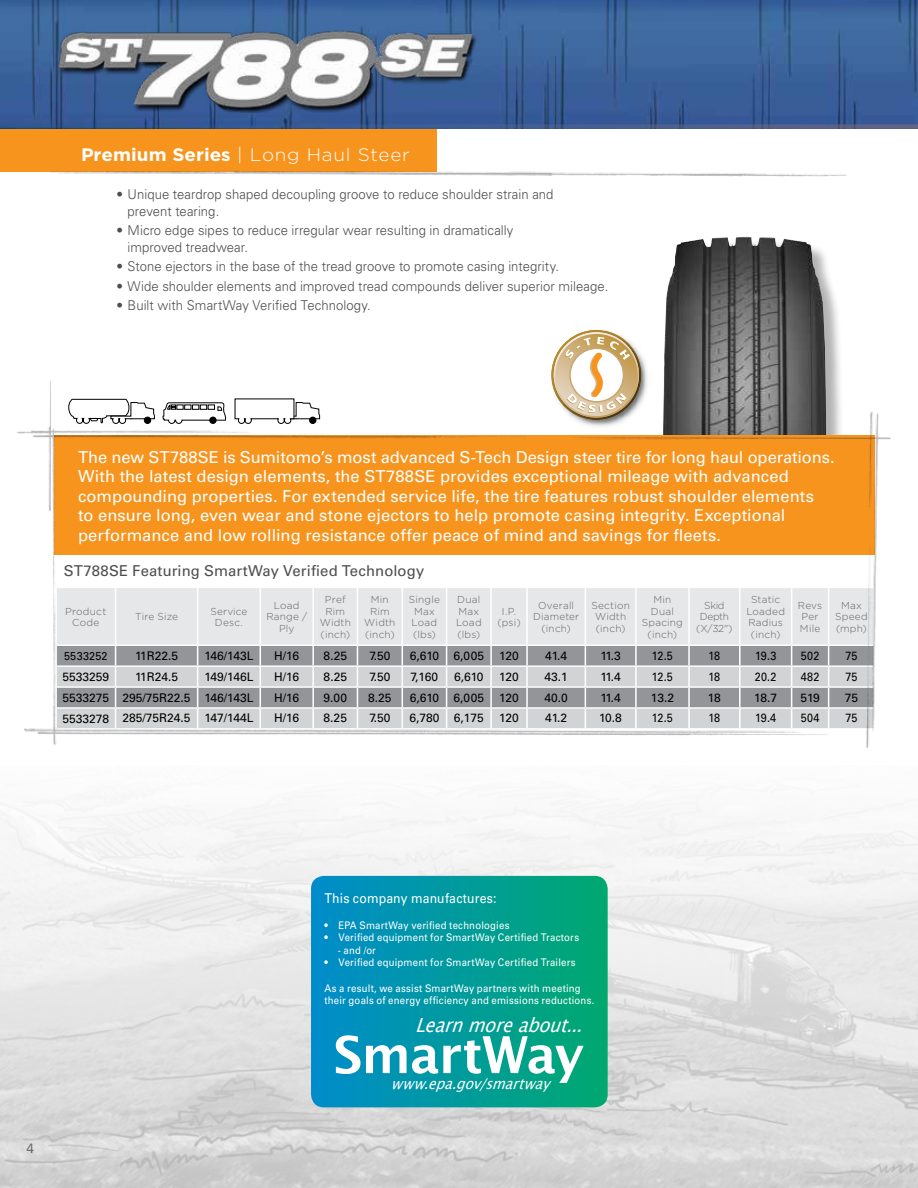
<style>
.page{position:relative;width:918px;height:1188px;background:#fff}
.page>*{position:absolute;margin:0;border:0;box-sizing:border-box;transform-origin:0 0}
.t1{font:700 51px "Lucida Grande";letter-spacing:-.02em;color:#fff}
.t2{font:italic 19.5px "Lucida Grande";color:#fff;scale:.91 1}
.t3{font:300 18px "Gotham";letter-spacing:.04em;color:#fff;scale:1.05 1}
.t4{font:16.5px/19.5px "Univers LT Std";color:#fff}
.t5{font:15px "Univers LT Std";letter-spacing:.01em;color:#4d4d4f}
.t6{font:italic 15px "Lucida Grande";color:#fff;scale:.91 1}
.t7{font:300 13.5px/16.5px "Univers LT Std";letter-spacing:.005em;color:#4d4d4f}
.t8{font:13.5px "Univers LT Std";letter-spacing:.01em;color:#fff;scale:.91 1}
.t9{font:13.5px "Univers LT Std";color:#4d4d4f}
.t10{font:12px "Univers LT Std";color:#000}
.t11{font:12px "Univers LT Std";color:#000;scale:.9 1}
.t12{font:11.4px "Univers LT Std";letter-spacing:.025em;color:#000;scale:.95 1}
.t13{font:10.5px/12.6px "Univers LT Std";letter-spacing:.02em;color:#fff;scale:.91 1}
.t14{font:300 10.05px/11.6px "Gotham";letter-spacing:.02em;color:#636466;text-align:center}
.t15{font:300 10.05px/11.6px "Gotham";letter-spacing:-.03em;color:#636466;text-align:center}
.s1{font-weight:700}
</style>
<div class="page">
<div style="left:665px;top:239px;width:180px;height:221px;background:#000;opacity:.3"></div>
<img style="left:664px;top:237px;width:162px;height:122px">
<img style="left:0;top:0;width:918px;height:124px">
<svg style="left:0;top:124px;width:918px;height:5px;background:#3e598d"></svg>
<div style="left:0;top:129px;width:436px;height:42px;background:#f7941e"></div>
<svg style="left:0;top:808px;width:918px;height:380px"></svg>
<img style="left:43px;top:26px;width:521px;height:86px">
<svg style="left:311px;top:876px;width:297px;height:231px;background:#009a9c"></svg>
<img style="left:16px;top:359px;width:875px;height:389px">
<img style="left:0;top:157px;width:847px;height:20px">
<img style="left:550px;top:329px;width:100px;height:100px">
<svg style="left:551px;top:330px;width:90px;height:90px"></svg>
<p class="t3" style="left:81px;top:143px;width:315px"><span class="s1">Premium Series</span> | Long Haul Steer</p>
<p class="t7" style="left:128px;top:186px;width:427px;text-indent:-11px">• Unique teardrop shaped decoupling groove to reduce shoulder strain and prevent tearing.</p>
<p class="t7" style="left:128px;top:222px;width:387px;text-indent:-11px">• Micro edge sipes to reduce irregular wear resulting in dramatically improved treadwear.</p>
<p class="t7" style="left:116px;top:258px;width:444px">• Stone ejectors in the base of the tread groove to promote casing integrity.</p>
<p class="t7" style="left:116px;top:278px;width:494px">• Wide shoulder elements and improved tread compounds deliver superior mileage.</p>
<p class="t7" style="left:116px;top:297px;width:256px">• Built with SmartWay Verified Technology.</p>
<p class="t4" style="left:78px;top:447px;width:756px">The new ST788SE is Sumitomo’s most advanced S-Tech Design steer tire for long haul operations.<br>With the latest design elements, the ST788SE provides exceptional mileage with advanced compounding properties. For extended service life, the tire features robust shoulder elements to ensure long, even wear and stone ejectors to help promote casing integrity. Exceptional performance and low rolling resistance offer peace of mind and savings for fleets.</p>
<p class="t5" style="left:64px;top:562px;width:362px">ST788SE Featuring SmartWay Verified Technology</p>
<p class="t14" style="left:65px;top:605px;width:43px">Product<br>Code</p>
<p class="t14" style="left:135px;top:611px;width:44px">Tire Size</p>
<p class="t14" style="left:211px;top:605px;width:38px">Service<br>Desc.</p>
<p class="t14" style="left:266px;top:599px;width:42px">Load<br>Range /<br>Ply</p>
<p class="t14" style="left:320px;top:594px;width:33px">Pref<br>Rim<br>Width (inch)</p>
<p class="t14" style="left:364px;top:594px;width:33px">Min<br>Rim<br>Width (inch)</p>
<p class="t14" style="left:409px;top:594px;width:33px;text-align:left">Single<br>Max<br>Load (lbs)</p>
<p class="t14" style="left:456px;top:594px;width:27px;text-align:left">Dual<br>Max<br>Load (lbs)</p>
<p class="t14" style="left:497px;top:605px;width:25px">I.P. (psi)</p>
<p class="t14" style="left:533px;top:599px;width:48px">Overall<br>Diameter (inch)</p>
<p class="t14" style="left:591px;top:599px;width:40px">Section<br>Width (inch)</p>
<p class="t14" style="left:642px;top:594px;width:42px">Min<br>Dual<br>Spacing (inch)</p>
<p class="t15" style="left:696px;top:599px;width:38px">Skid<br>Depth (X/32")</p>
<p class="t14" style="left:746px;top:594px;width:40px">Static<br>Loaded<br>Radius (inch)</p>
<p class="t14" style="left:798px;top:599px;width:26px;text-align:left">Revs<br>Per<br>Mile</p>
<p class="t14" style="left:835px;top:599px;width:34px">Max<br>Speed (mph)</p>
<p class="t12" style="left:64px;top:649px;width:47px">5533252</p>
<p class="t10" style="left:135px;top:648px;width:45px">11R22.5</p>
<p class="t10" style="left:204px;top:648px;width:51px">146/143L</p>
<p class="t10" style="left:274px;top:648px;width:27px">H/16</p>
<p class="t10" style="left:324px;top:648px;width:25px">8.25</p>
<p class="t10" style="left:369px;top:648px;width:23px">7. 50</p>
<p class="t10" style="left:410px;top:648px;width:76px">6,610 6,005</p>
<p class="t10" style="left:499px;top:648px;width:21px">120</p>
<p class="t10" style="left:545px;top:648px;width:24px">41.4</p>
<p class="t10" style="left:600px;top:648px;width:22px">11.3</p>
<p class="t11" style="left:652px;top:648px;width:25px">12.5</p>
<p class="t11" style="left:709px;top:648px;width:15px">18</p>
<p class="t11" style="left:755px;top:648px;width:25px">19.3</p>
<p class="t11" style="left:801px;top:648px;width:22px">502</p>
<p class="t11" style="left:845px;top:648px;width:15px">75</p>
<p class="t10" style="left:62px;top:670px;width:48px">5533259</p>
<p class="t10" style="left:135px;top:669px;width:45px">11R24.5</p>
<p class="t10" style="left:204px;top:669px;width:51px">149/146L</p>
<p class="t10" style="left:274px;top:669px;width:27px">H/16</p>
<p class="t10" style="left:324px;top:669px;width:25px">8.25</p>
<p class="t10" style="left:369px;top:669px;width:23px">7. 50</p>
<p class="t10" style="left:411px;top:669px;width:29px">7,160</p>
<p class="t10" style="left:454px;top:669px;width:31px">6,610</p>
<p class="t10" style="left:499px;top:669px;width:21px">120</p>
<p class="t10" style="left:545px;top:669px;width:25px">43. 1</p>
<p class="t10" style="left:600px;top:669px;width:22px">11.4</p>
<p class="t11" style="left:652px;top:669px;width:25px">12.5</p>
<p class="t11" style="left:709px;top:669px;width:15px">18</p>
<p class="t11" style="left:755px;top:669px;width:26px">20.2</p>
<p class="t11" style="left:801px;top:669px;width:22px">482</p>
<p class="t11" style="left:845px;top:669px;width:15px">75</p>
<p class="t10" style="left:62px;top:690px;width:193px">5533275 295/75R22. 5 146/143L</p>
<p class="t10" style="left:274px;top:690px;width:27px">H/16</p>
<p class="t10" style="left:323px;top:690px;width:25px">9.00</p>
<p class="t10" style="left:368px;top:690px;width:25px">8.25</p>
<p class="t10" style="left:410px;top:690px;width:76px">6,610 6,005</p>
<p class="t10" style="left:499px;top:690px;width:21px">120</p>
<p class="t10" style="left:545px;top:690px;width:25px">40.0</p>
<p class="t10" style="left:600px;top:690px;width:22px">11.4</p>
<p class="t10" style="left:651px;top:690px;width:25px">13.2</p>
<p class="t10" style="left:708px;top:690px;width:15px">18</p>
<p class="t10" style="left:754px;top:690px;width:25px">18.7</p>
<p class="t10" style="left:800px;top:690px;width:21px">519</p>
<p class="t10" style="left:845px;top:690px;width:15px">75</p>
<p class="t10" style="left:62px;top:711px;width:193px">5533278 285/75R24. 5 147/144L</p>
<p class="t10" style="left:274px;top:711px;width:27px">H/16</p>
<p class="t10" style="left:324px;top:711px;width:25px">8.25</p>
<p class="t10" style="left:369px;top:711px;width:23px">7. 50</p>
<p class="t10" style="left:409px;top:711px;width:76px">6,780 6,175</p>
<p class="t10" style="left:499px;top:711px;width:21px">120</p>
<p class="t10" style="left:545px;top:711px;width:24px">41.2</p>
<p class="t10" style="left:599px;top:711px;width:24px">10.8</p>
<p class="t11" style="left:652px;top:711px;width:25px">12.5</p>
<p class="t11" style="left:709px;top:711px;width:15px">18</p>
<p class="t11" style="left:755px;top:711px;width:25px">19.4</p>
<p class="t11" style="left:801px;top:711px;width:22px">504</p>
<p class="t11" style="left:845px;top:711px;width:15px">75</p>
<p class="t9" style="left:27px;top:1140px;width:9px">4</p>
<p class="t8" style="left:325px;top:891px;width:190px">This company manufactures:</p>
<p class="t13" style="left:325px;top:919px;width:205px">• EPA SmartWay verified technologies</p>
<p class="t13" style="left:325px;top:931px;width:281px">• Verified equipment for SmartWay Certified Tractors</p>
<p class="t13" style="left:338px;top:944px;width:43px">- and /or</p>
<p class="t13" style="left:325px;top:956px;width:277px">• Verified equipment for SmartWay Certified Trailers</p>
<p class="t13" style="left:325px;top:982px;width:296px">As a result, we assist SmartWay partners with meeting their goals of energy efficiency and emissions reductions.</p>
<p class="t2" style="left:415px;top:1013px;width:198px">Learnmoreabout...</p>
<h1 class="t1" style="left:333px;top:1013px;width:252px">SmartWay</h1>
<p class="t6" style="left:389px;top:1074px;width:185px">www.epa.gov/smartway</p>
<p class="t6" style="left:391px;top:1075px;width:185px">www.epa.gov/smartway</p>
</div>
